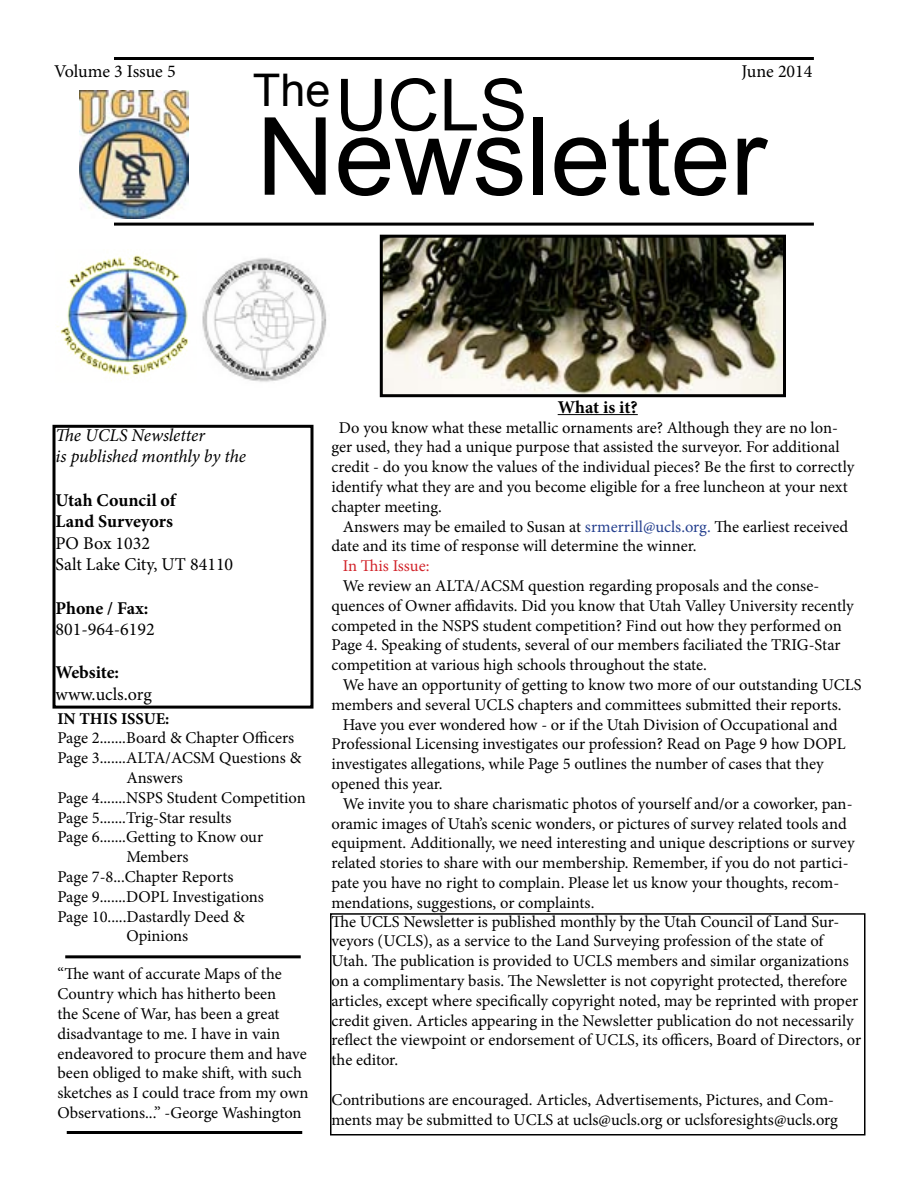
<style>
.page{position:relative;width:918px;height:1188px;background:#fff}
.page>*{position:absolute;margin:0;border:0;box-sizing:border-box;transform-origin:0 0}
.t1{font:108px "Arial";color:#000}
.t2{font:72px "Arial";color:#000}
.t3{font:45px "Arial";color:#000}
.t4{font:18px/21.6px "Minion Pro";color:#000}
.t5{font:700 18px/21.6px "Minion Pro";color:#000}
.t6{font:italic 18px/21.6px "Minion Pro";letter-spacing:-.01em;color:#000}
.t7{font:16.5px/19.8px "Minion Pro";letter-spacing:-.005em;color:#000}
.t8{font:16.5px "Minion Pro";letter-spacing:-.005em;color:#d2232a}
.t9{font:700 16.5px "Minion Pro";color:#000}
.s1{color:#25408f}
</style>
<div class="page">
<hr style="left:114px;top:223px;width:700px;height:3px;background:#000">
<div style="left:52px;top:425px;width:262px;height:284px;border:3px solid #000"></div>
<div style="left:330px;top:913px;width:536px;height:223px;border:2px solid #000"></div>
<hr style="left:558px;top:414px;width:80px;height:1px;background:#000">
<hr style="left:65px;top:955px;width:236px;height:3px;background:#000">
<hr style="left:114px;top:57px;width:700px;height:3px;background:#000">
<hr style="left:67px;top:1131px;width:235px;height:3px;background:#000">
<img style="left:57px;top:255px;width:131px;height:125px">
<img style="left:202px;top:258px;width:125px;height:124px">
<img style="left:79px;top:91px;width:110px;height:128px">
<img style="left:384px;top:239px;width:398px;height:154px">
<div style="left:380px;top:235px;width:406px;height:162px;border:3px solid #000"></div>
<p class="t4" style="left:54px;top:60px;width:123px">Volume 3 Issue 5</p>
<p class="t4" style="left:742px;top:60px;width:72px">June 2014</p>
<h3 class="t3" style="left:253px;top:61px;width:79px">The</h3>
<h2 class="t2" style="left:335px;top:58px;width:194px">UCLS</h2>
<h1 class="t1" style="left:256px;top:86px;width:512px">Newsletter</h1>
<p class="t6" style="left:56px;top:424px;width:192px">The UCLS Newsletter<br>is published monthly by the</p>
<p class="t5" style="left:56px;top:489px;width:122px">Utah Council of<br>Land Surveyors</p>
<p class="t4" style="left:56px;top:532px;width:179px">PO Box 1032<br>Salt Lake City, UT 84110</p>
<p class="t5" style="left:56px;top:597px;width:94px">Phone / Fax:</p>
<p class="t4" style="left:56px;top:619px;width:101px">801-964-6192</p>
<p class="t5" style="left:56px;top:662px;width:65px">Website:</p>
<p class="t4" style="left:56px;top:684px;width:98px">www.ucls.org</p>
<p class="t9" style="left:57px;top:707px;width:114px">IN THIS ISSUE:</p>
<p class="t7" style="left:57px;top:728px;width:238px">Page 2.......Board &amp; Chapter Officers</p>
<p class="t7" style="left:57px;top:748px;width:246px">Page 3.......ALTA/ACSM Questions &amp;</p>
<p class="t7" style="left:126px;top:768px;width:58px">Answers</p>
<p class="t7" style="left:57px;top:788px;width:250px">Page 4.......NSPS Student Competition</p>
<p class="t7" style="left:57px;top:808px;width:176px">Page 5.......Trig-Star results</p>
<p class="t7" style="left:57px;top:827px;width:207px">Page 6.......Getting to Know our</p>
<p class="t7" style="left:126px;top:847px;width:64px">Members</p>
<p class="t7" style="left:57px;top:867px;width:178px">Page 7-8...Chapter Reports</p>
<p class="t7" style="left:57px;top:887px;width:208px">Page 9.......DOPL Investigations</p>
<p class="t7" style="left:57px;top:907px;width:189px">Page 10.....Dastardly Deed &amp;</p>
<p class="t7" style="left:126px;top:926px;width:63px">Opinions</p>
<p class="t7" style="left:57px;top:964px;width:253px">“The want of accurate Maps of the Country which has hitherto been<br>the Scene of War, has been a great disadvantage to me. I have in vain endeavored to procure them and have been obliged to make shift, with such sketches as I could trace from my own Observations...” -George Washington</p>
<p class="t5" style="left:558px;top:396px;width:82px">What is it?</p>
<p class="t7" style="left:332px;top:418px;width:524px;text-indent:7px">Do you know what these metallic ornaments are? Although they are no lon&shy;ger used, they had a unique purpose that assisted the surveyor. For additional credit - do you know the values of the individual pieces? Be the first to correctly identify what they are and you become eligible for a free luncheon at your next chapter meeting.</p>
<p class="t7" style="left:332px;top:517px;width:518px;text-indent:11px">Answers may be emailed to Susan at <span class="s1">srmerrill@ucls.org.</span> The earliest received date and its time of response will determine the winner.</p>
<p class="t8" style="left:343px;top:555px;width:88px">In This Issue:</p>
<p class="t7" style="left:332px;top:576px;width:524px;text-indent:11px">We review an ALTA/ACSM question regarding proposals and the conse&shy;quences of Owner affidavits. Did you know that Utah Valley University recently competed in the NSPS student competition? Find out how they performed on Page 4. Speaking of students, several of our members faciliated the TRIG-Star competition at various high schools throughout the state.</p>
<p class="t7" style="left:332px;top:675px;width:531px;text-indent:11px">We have an opportunity of getting to know two more of our outstanding UCLS members and several UCLS chapters and committees submitted their reports.</p>
<p class="t7" style="left:332px;top:715px;width:516px;text-indent:11px">Have you ever wondered how - or if the Utah Division of Occupational and Professional Licensing investigates our profession? Read on Page 9 how DOPL investigates allegations, while Page 5 outlines the number of cases that they opened this year.</p>
<p class="t7" style="left:332px;top:794px;width:525px;text-indent:11px">We invite you to share charismatic photos of yourself and/or a coworker, pan&shy;oramic images of Utah’s scenic wonders, or pictures of survey related tools and equipment. Additionally, we need interesting and unique descriptions or survey related stories to share with our membership. Remember, if you do not partici&shy;pate you have no right to complain. Please let us know your thoughts, recom&shy;mendations, suggestions, or complaints.</p>
<p class="t7" style="left:332px;top:912px;width:531px">The UCLS Newsletter is published monthly by the Utah Council of Land Sur&shy;veyors (UCLS), as a service to the Land Surveying profession of the state of Utah. The publication is provided to UCLS members and similar organizations on a complimentary basis. The Newsletter is not copyright protected, therefore articles, except where specifically copyright noted, may be reprinted with proper credit given. Articles appearing in the Newsletter publication do not necessarily reflect the viewpoint or endorsement of UCLS, its officers, Board of Directors, or the editor.</p>
<p class="t7" style="left:332px;top:1090px;width:508px">Contributions are encouraged. Articles, Advertisements, Pictures, and Com&shy;ments may be submitted to UCLS at ucls@ucls.org or uclsforesights@ucls.org</p>
</div>
